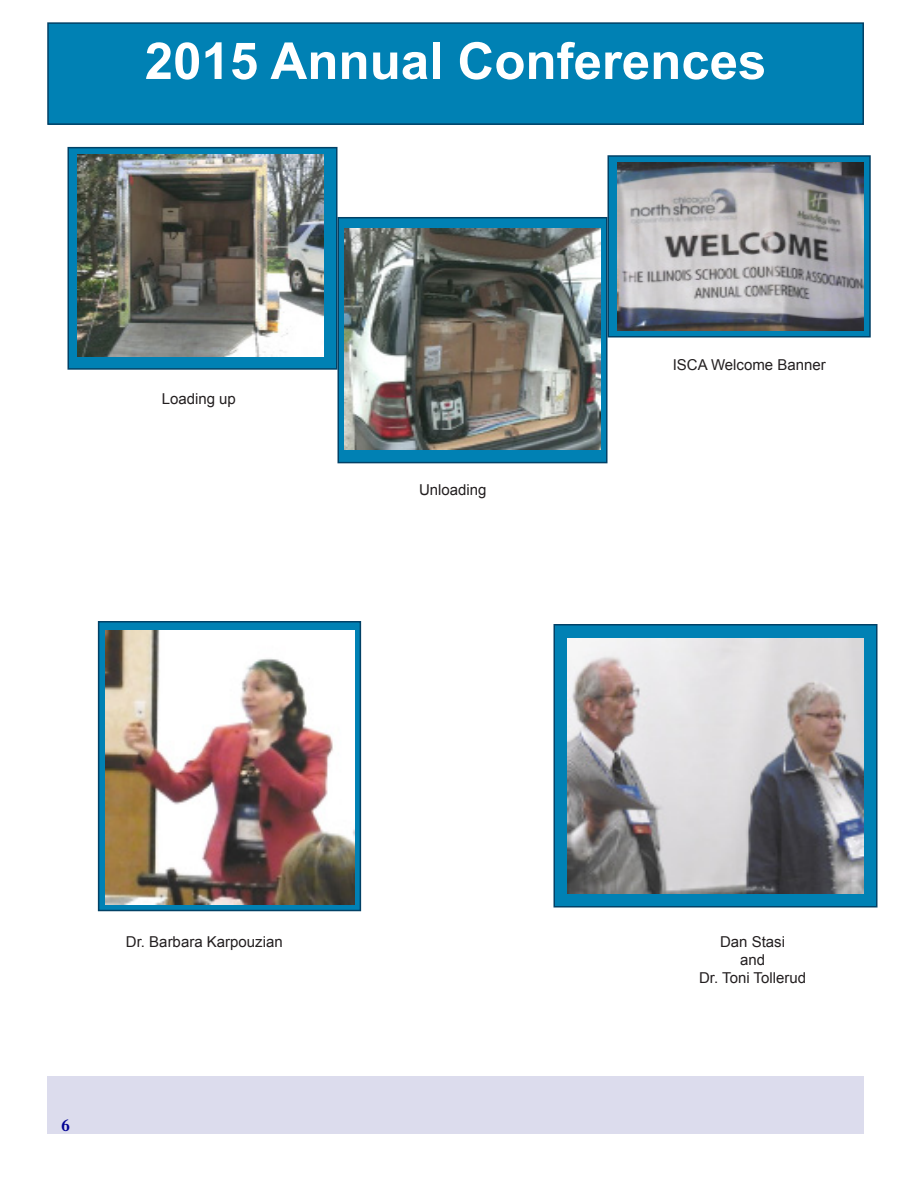
<style>
.page{position:relative;width:918px;height:1188px;background:#fff}
.page>*{position:absolute;margin:0;border:0;box-sizing:border-box;transform-origin:0 0}
.t1{font:700 51px "Arial";color:#fff}
.t2{font:700 18px "Traditional Arabic";color:#000093}
.t3{font:15px/18px "Arial";color:#231f20;text-align:center}
</style>
<div class="page">
<div style="left:47px;top:1077px;width:817px;height:57px;background:#dcdced"></div>
<div style="left:608px;top:155px;width:263px;height:183px;background:#0081b4;border:2px solid #024166"></div>
<img style="left:617px;top:162px;width:247px;height:169px">
<div style="left:68px;top:147px;width:270px;height:223px;background:#0081b4;border:2px solid #024166"></div>
<img style="left:77px;top:155px;width:247px;height:201px">
<div style="left:338px;top:217px;width:270px;height:246px;background:#0081b4;border:2px solid #024166"></div>
<img style="left:344px;top:228px;width:257px;height:222px">
<div style="left:554px;top:624px;width:324px;height:284px;background:#0081b4;border:2px solid #024166"></div>
<img style="left:567px;top:639px;width:297px;height:255px">
<svg style="left:98px;top:621px;width:263px;height:290px;background:#177ba4"></svg>
<img style="left:106px;top:631px;width:248px;height:273px">
<div style="left:48px;top:23px;width:815px;height:101px;background:#0081b4"></div>
<div style="left:47px;top:22px;width:817px;height:103px;border:2px solid #024166"></div>
<h1 class="t1" style="left:145px;top:27px;width:623px">2015 Annual Conferences</h1>
<p class="t3" style="left:162px;top:389px;width:76px">Loading up</p>
<p class="t3" style="left:419px;top:481px;width:69px">Unloading</p>
<p class="t3" style="left:673px;top:356px;width:155px">ISCA Welcome Banner</p>
<p class="t3" style="left:126px;top:933px;width:158px">Dr. Barbara Karpouzian</p>
<p class="t2" style="left:61px;top:1115px;width:10px">6</p>
<p class="t3" style="left:699px;top:932px;width:108px">Dan Stasi<br>and<br>Dr. Toni Tollerud</p>
</div>
